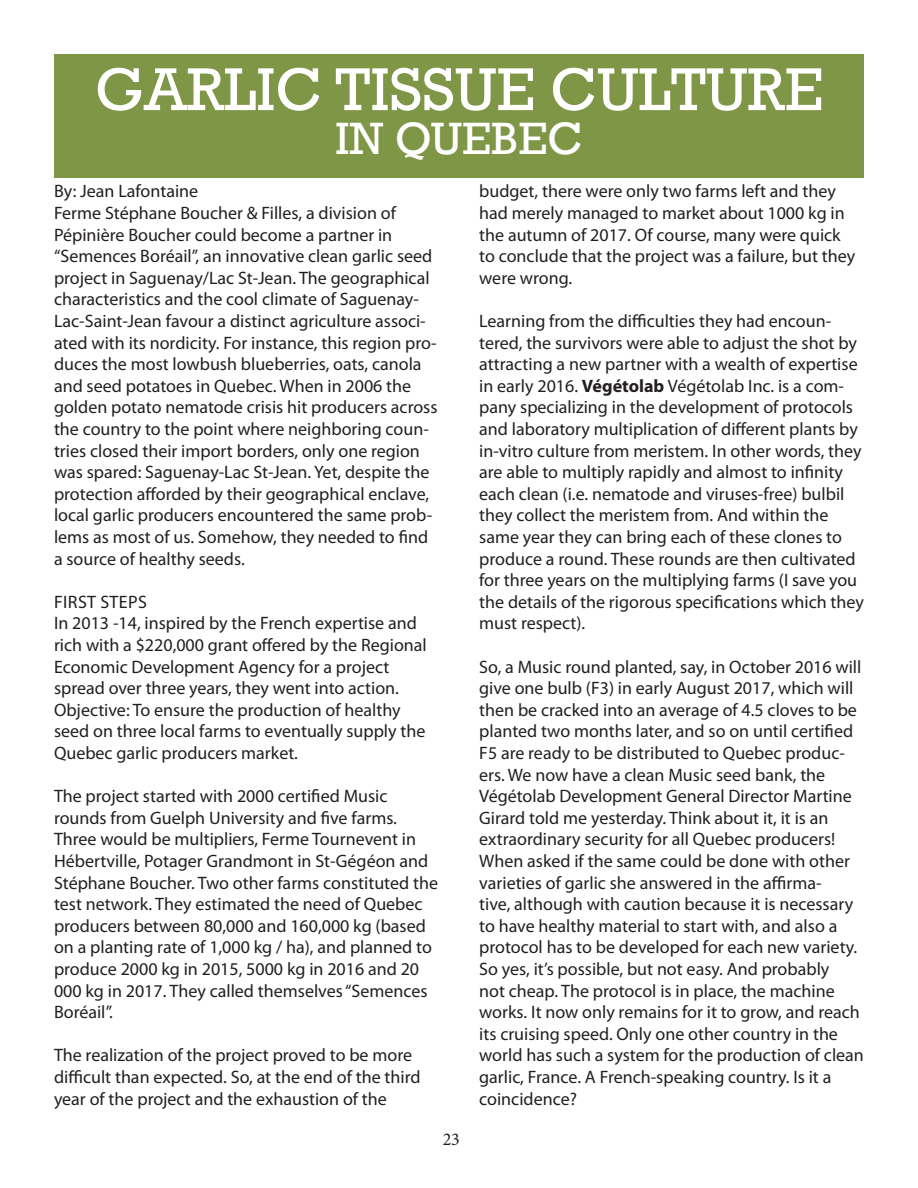
<style>
.page{position:relative;width:918px;height:1188px;background:#fff}
.page>*{position:absolute;margin:0;border:0;box-sizing:border-box;transform-origin:0 0}
.t1{font:61.5px "Rockwell";color:#fff}
.t2{font:46.5px "Rockwell";color:#fff}
.t3{font:18px/21.6px "Myriad Pro";color:#231f20}
.t4{font:18px "Minion Pro";color:#231f20}
.s1{font-weight:700}
</style>
<div class="page">
<div style="left:54px;top:54px;width:810px;height:123px;background:#7e9646"></div>
<h1 class="t1" style="left:95px;top:54px;width:730px">GARLIC TISSUE CULTURE</h1>
<h2 class="t2" style="left:335px;top:111px;width:249px">IN QUEBEC</h2>
<p class="t3" style="left:54px;top:180px;width:385px">By: Jean Lafontaine<br>Ferme Stéphane Boucher &amp; Filles, a division of Pépinière Boucher could become a partner in “Semences Boréail”, an innovative clean garlic seed project in Saguenay/Lac St-Jean. The geographical characteristics and the cool climate of Saguenay-Lac-Saint-Jean favour a distinct agriculture associ&shy;ated with its nordicity. For instance, this region pro&shy;duces the most lowbush blueberries, oats, canola and seed potatoes in Quebec. When in 2006 the golden potato nematode crisis hit producers across the country to the point where neighboring coun&shy;tries closed their import borders, only one region was spared: Saguenay-Lac St-Jean. Yet, despite the protection afforded by their geographical enclave, local garlic producers encountered the same prob&shy;lems as most of us. Somehow, they needed to find a source of healthy seeds.</p>
<p class="t3" style="left:54px;top:591px;width:57px">First Step</p>
<p class="t3" style="left:54px;top:591px;width:374px;text-indent:84px">s<br>In 2013 -14, inspired by the French expertise and rich with a $220,000 grant offered by the Regional Economic Development Agency for a project spread over three years, they went into action.<br>Objective: To ensure the production of healthy seed on three local farms to eventually supply the Quebec garlic producers market.</p>
<p class="t3" style="left:54px;top:785px;width:386px">The project started with 2000 certified Music rounds from Guelph University and five farms.<br>Three would be multipliers, Ferme Tournevent in Hébertville, Potager Grandmont in St-Gégéon and Stéphane Boucher. Two other farms constituted the test network. They estimated the need of Quebec producers between 80,000 and 160,000 kg (based on a planting rate of 1,000 kg / ha), and planned to produce 2000 kg in 2015, 5000 kg in 2016 and 20<br>000 kg in 2017. They called themselves “Semences Boréail”.</p>
<p class="t3" style="left:54px;top:1044px;width:368px">The realization of the project proved to be more difficult than expected. So, at the end of the third year of the project and the exhaustion of the</p>
<p class="t4" style="left:443px;top:1127px;width:19px">23</p>
<p class="t3" style="left:479px;top:180px;width:378px">budget, there were only two farms left and they had merely managed to market about 1000 kg in the autumn of 2017. Of course, many were quick to conclude that the project was a failure, but they were wrong.</p>
<p class="t3" style="left:479px;top:310px;width:386px">Learning from the difficulties they had encoun&shy;tered, the survivors were able to adjust the shot by attracting a new partner with a wealth of expertise in early 2016. <span class="s1">Végétolab</span> Végétolab Inc. is a com&shy;pany specializing in the development of protocols and laboratory multiplication of different plants by in-vitro culture from meristem. In other words, they are able to multiply rapidly and almost to infinity each clean (i.e. nematode and viruses-free) bulbil they collect the meristem from. And within the same year they can bring each of these clones to produce a round. These rounds are then cultivated for three years on the multiplying farms (I save you the details of the rigorous specifications which they must respect).</p>
<p class="t3" style="left:479px;top:655px;width:386px">So, a Music round planted, say, in October 2016 will give one bulb (F3) in early August 2017, which will then be cracked into an average of 4.5 cloves to be planted two months later, and so on until certified F5 are ready to be distributed to Quebec produc&shy;ers. We now have a clean Music seed bank, the Végétolab Development General Director Martine Girard told me yesterday. Think about it, it is an extraordinary security for all Quebec producers!<br>When asked if the same could be done with other varieties of garlic she answered in the affirma-<br>tive, although with caution because it is necessary to have healthy material to start with, and also a protocol has to be developed for each new variety.<br>So yes, it’s possible, but not easy. And probably<br>not cheap. The protocol is in place, the machine works. It now only remains for it to grow, and reach its cruising speed. Only one other country in the world has such a system for the production of clean garlic, France. A French-speaking country. Is it a coincidence?</p>
</div>
